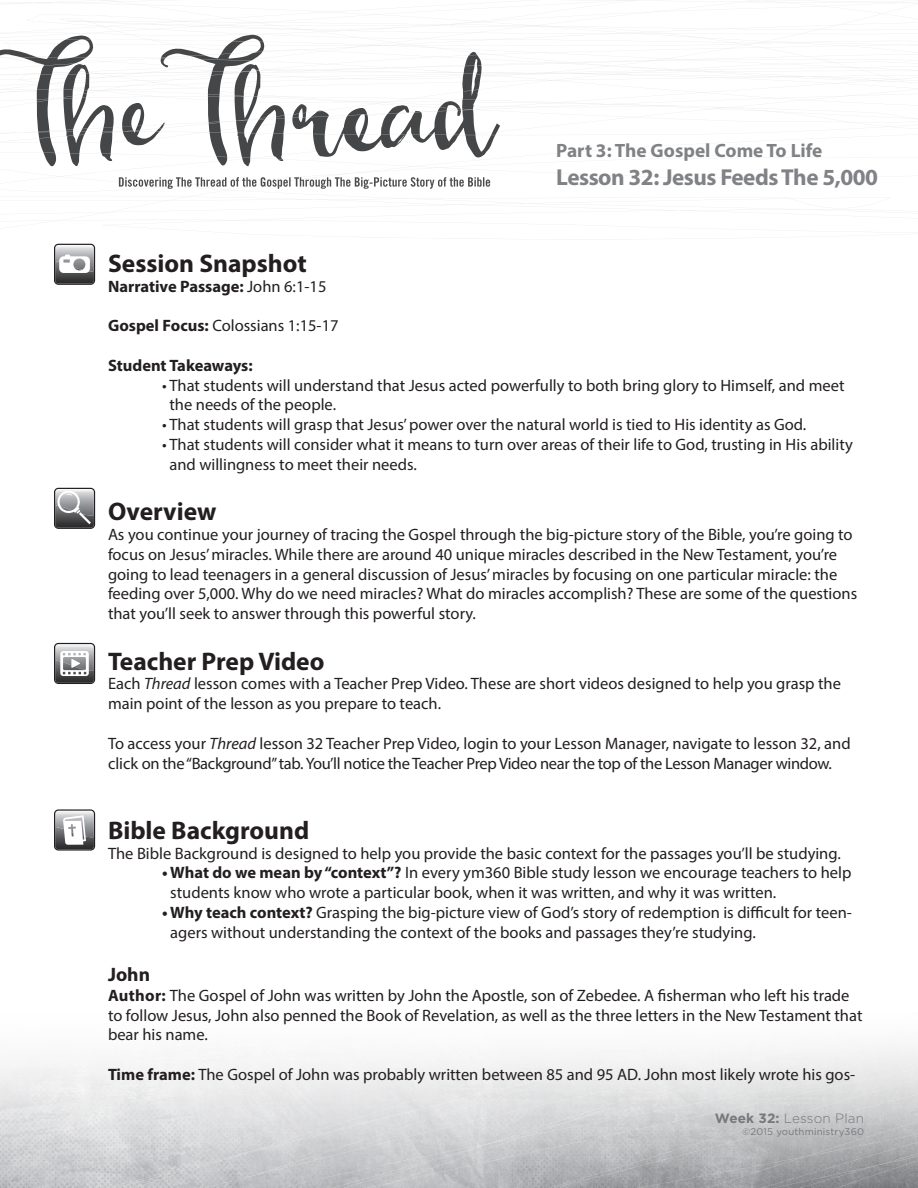
<style>
.page{position:relative;width:918px;height:1188px;background:#fff}
.page>*{position:absolute;margin:0;border:0;box-sizing:border-box;transform-origin:0 0}
.t1{font:700 25.5px "Myriad Pro";color:#231f20}
.t2{font:700 23.1px "Myriad Pro";letter-spacing:-.02em;color:#808285}
.t3{font:700 19.5px "Myriad Pro";color:#231f20}
.t4{font:700 19.35px "Myriad Pro";color:#808285}
.t5{font:16.5px/19.8px "Myriad Pro";color:#231f20}
.t6{font:700 16.5px "Myriad Pro";color:#231f20}
.t7{font:300 13.5px "Gotham";letter-spacing:.01em;color:#76787b}
.t8{font:9.6px "Gotham";letter-spacing:.02em;color:#76787b}
.s1{font-weight:400}
.s2{font-weight:700}
.s3{font-style:italic}
</style>
<div class="page">
<svg style="left:0;top:0;width:918px;height:249px"></svg>
<svg style="left:119px;top:177px;width:371px;height:12px"></svg>
<svg style="left:0;top:1045px;width:918px;height:143px"></svg>
<svg style="left:54px;top:809px;width:41px;height:42px"></svg>
<svg style="left:54px;top:244px;width:41px;height:41px"></svg>
<svg style="left:54px;top:643px;width:41px;height:41px"></svg>
<svg style="left:54px;top:488px;width:41px;height:41px;background:#89898b"></svg>
<p class="t4" style="left:556px;top:138px;width:268px">Part 3: The Gospel Come To Life</p>
<h2 class="t2" style="left:556px;top:162px;width:323px">Lesson 32: Jesus Feeds The 5,000</h2>
<p class="t1" style="left:108px;top:247px;width:200px">Session Snapshot</p>
<p class="t6" style="left:108px;top:275px;width:220px">Narrative Passage: <span class="s1">John 6:1-15</span></p>
<p class="t5" style="left:108px;top:316px;width:232px"><span class="s2">Gospel Focus:</span> Colossians 1:15-17</p>
<p class="t6" style="left:108px;top:355px;width:146px">Student Takeaways:</p>
<p class="t5" style="left:169px;top:375px;width:677px;text-indent:-7px">• That students will understand that Jesus acted powerfully to both bring glory to Himself, and meet the needs of the people.</p>
<p class="t5" style="left:162px;top:415px;width:646px">• That students will grasp that Jesus’ power over the natural world is tied to His identity as God.</p>
<p class="t5" style="left:169px;top:434px;width:685px;text-indent:-7px">• That students will consider what it means to turn over areas of their life to God, trusting in His ability and willingness to meet their needs.</p>
<p class="t1" style="left:108px;top:495px;width:110px">Overview</p>
<p class="t5" style="left:108px;top:524px;width:751px">As you continue your journey of tracing the Gospel through the big-picture story of the Bible, you’re going to focus on Jesus’ miracles. While there are around 40 unique miracles described in the New Testament, you’re going to lead teenagers in a general discussion of Jesus’ miracles by focusing on one particular miracle: the feeding over 5,000. Why do we need miracles? What do miracles accomplish? These are some of the questions that you’ll seek to answer through this powerful story.</p>
<p class="t1" style="left:108px;top:644px;width:218px">Teacher Prep Video</p>
<p class="t5" style="left:108px;top:674px;width:734px">Each <span class="s3">Thread</span> lesson comes with a Teacher Prep Video. These are short videos designed to help you grasp the main point of the lesson as you prepare to teach.</p>
<p class="t5" style="left:108px;top:733px;width:744px">To access your <span class="s3">Thread</span> lesson 32 Teacher Prep Video, login to your Lesson Manager, navigate to lesson 32, and click on the “Background” tab. You’ll notice the Teacher Prep Video near the top of the Lesson Manager window.</p>
<p class="t1" style="left:108px;top:814px;width:203px">Bible Background</p>
<p class="t5" style="left:108px;top:843px;width:734px">The Bible Background is designed to help you provide the basic context for the passages you’ll be studying.</p>
<p class="t5" style="left:170px;top:863px;width:683px;text-indent:-8px"><span class="s2">• What do we mean by “context”?</span> In every ym360 Bible study lesson we encourage teachers to help students know who wrote a particular book, when it was written, and why it was written.</p>
<p class="t5" style="left:170px;top:902px;width:683px;text-indent:-8px"><span class="s2">• Why teach context?</span> Grasping the big-picture view of God’s story of redemption is difficult for teen&shy;agers without understanding the context of the books and passages they’re studying.</p>
<p class="t3" style="left:108px;top:962px;width:44px">John</p>
<p class="t5" style="left:108px;top:985px;width:756px"><span class="s2">Author:</span> The Gospel of John was written by John the Apostle, son of Zebedee. A fisherman who left his trade to follow Jesus, John also penned the Book of Revelation, as well as the three letters in the New Testament that bear his name.</p>
<p class="t5" style="left:108px;top:1064px;width:749px"><span class="s2">Time frame:</span> The Gospel of John was probably written between 85 and 95 AD. John most likely wrote his gos-</p>
<p class="t7" style="left:715px;top:1110px;width:151px"><span class="s2">Week 32:</span> Lesson Plan</p>
<p class="t8" style="left:742px;top:1126px;width:123px">©2015 youthministry360</p>
</div>
